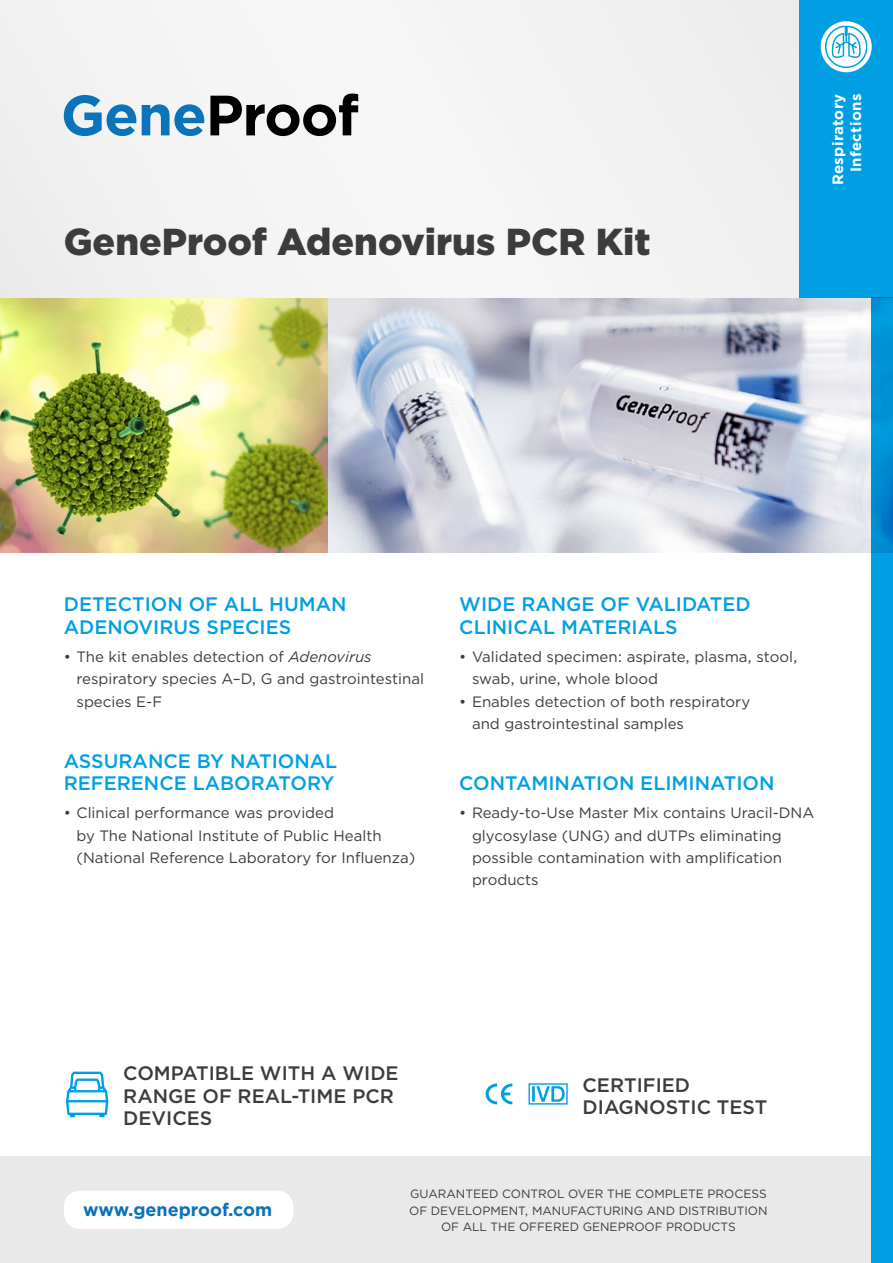
<style>
.page{position:relative;width:893px;height:1263px;background:#fff}
.page>*{position:absolute;margin:0;border:0;box-sizing:border-box;transform-origin:0 0}
.H0{font:900 37.5px "Gotham";color:#3c3c3b}
.PODNADPISY{font:500 19.5px/22.5px "Gotham";color:#009fe3}
.t1{font:500 19.5px/22.5px "Gotham";color:#3c3c3b}
.t2{font:700 18px "Gotham";color:#0a73ba}
.t3{font:15px/22.4px "Gotham";color:#3c3c3b}
.t4{font:700 15px/18px "Gotham";letter-spacing:.025em;color:#fff;text-align:right}
.t5{font:12px/16.5px "Gotham";color:#3c3c3b;text-align:center}
.s1{font-style:italic}
</style>
<div class="page">
<img style="left:0;top:298px;width:872px;height:255px">
<svg style="left:66px;top:1071px;width:42px;height:46px"></svg>
<div style="left:0;top:1157px;width:893px;height:106px;background:#e9e9e9"></div>
<div style="left:0;top:0;width:893px;height:298px;background:#f3f3f3"></div>
<div style="left:64px;top:1191px;width:229px;height:38px;background:#fff;border-radius:16px"></div>
<svg style="left:64px;top:95px;width:72px;height:41px"></svg>
<svg style="left:142px;top:104px;width:62px;height:32px"></svg>
<svg style="left:210px;top:94px;width:148px;height:42px"></svg>
<div style="left:799px;top:0;width:94px;height:298px;background:#009fe3"></div>
<div style="left:872px;top:553px;width:21px;height:710px;background:#009fe3"></div>
<svg style="left:872px;top:298px;width:21px;height:255px;background:#008ed4"></svg>
<svg style="left:821px;top:21px;width:51px;height:51px"></svg>
<svg style="left:825px;top:26px;width:42px;height:42px"></svg>
<svg style="left:486px;top:1083px;width:26px;height:21px"></svg>
<svg style="left:528px;top:1083px;width:40px;height:21px"></svg>
<p class="H0" style="left:64px;top:216px;width:588px">GeneProof Adenovirus PCR Kit</p>
<p class="t4" style="left:829px;top:185px;width:93px;rotate:-90deg">Respiratory<br>Infections</p>
<p class="PODNADPISY" style="left:64px;top:593px;width:284px">DETECTION OF ALL HUMAN<br>ADENOVIRUS SPECIES</p>
<p class="t3" style="left:77px;top:645px;width:349px;text-indent:-13px">• The kit enables detection of <span class="s1">Adenovirus </span>respiratory species A–D, G and gastrointestinal species E-F</p>
<p class="PODNADPISY" style="left:64px;top:749px;width:275px">ASSURANCE BY NATIONAL<br>REFERENCE LABORATORY</p>
<p class="t3" style="left:77px;top:801px;width:340px;text-indent:-13px">• Clinical performance was provided<br>by The National Institute of Public Health (National Reference Laboratory for Influenza)</p>
<p class="PODNADPISY" style="left:459px;top:593px;width:293px">WIDE RANGE OF VALIDATED<br>CLINICAL MATERIALS</p>
<p class="t3" style="left:472px;top:645px;width:327px;text-indent:-13px">• Validated specimen: aspirate, plasma, stool, swab, urine, whole blood</p>
<p class="t3" style="left:472px;top:690px;width:280px;text-indent:-13px">• Enables detection of both respiratory and gastrointestinal samples</p>
<p class="PODNADPISY" style="left:459px;top:772px;width:317px">CONTAMINATION ELIMINATION</p>
<p class="t3" style="left:472px;top:801px;width:344px;text-indent:-13px">• Ready-to-Use Master Mix contains Uracil-DNA glycosylase (UNG) and dUTPs eliminating possible contamination with amplification products</p>
<h2 class="t1" style="left:123px;top:1062px;width:277px">COMPATIBLE WITH A WIDE<br>RANGE OF REAL-TIME PCR<br>DEVICES</h2>
<h2 class="t1" style="left:583px;top:1073px;width:186px">CERTIFIED<br>DIAGNOSTIC TEST</h2>
<p class="t2" style="left:83px;top:1197px;width:190px">www.geneproof.com</p>
<p class="t5" style="left:409px;top:1185px;width:360px">GUARANTEED CONTROL OVER THE COMPLETE PROCESS<br>OF DEVELOPMENT, MANUFACTURING AND DISTRIBUTION<br>OF ALL THE OFFERED GENEPROOF PRODUCTS</p>
</div>
